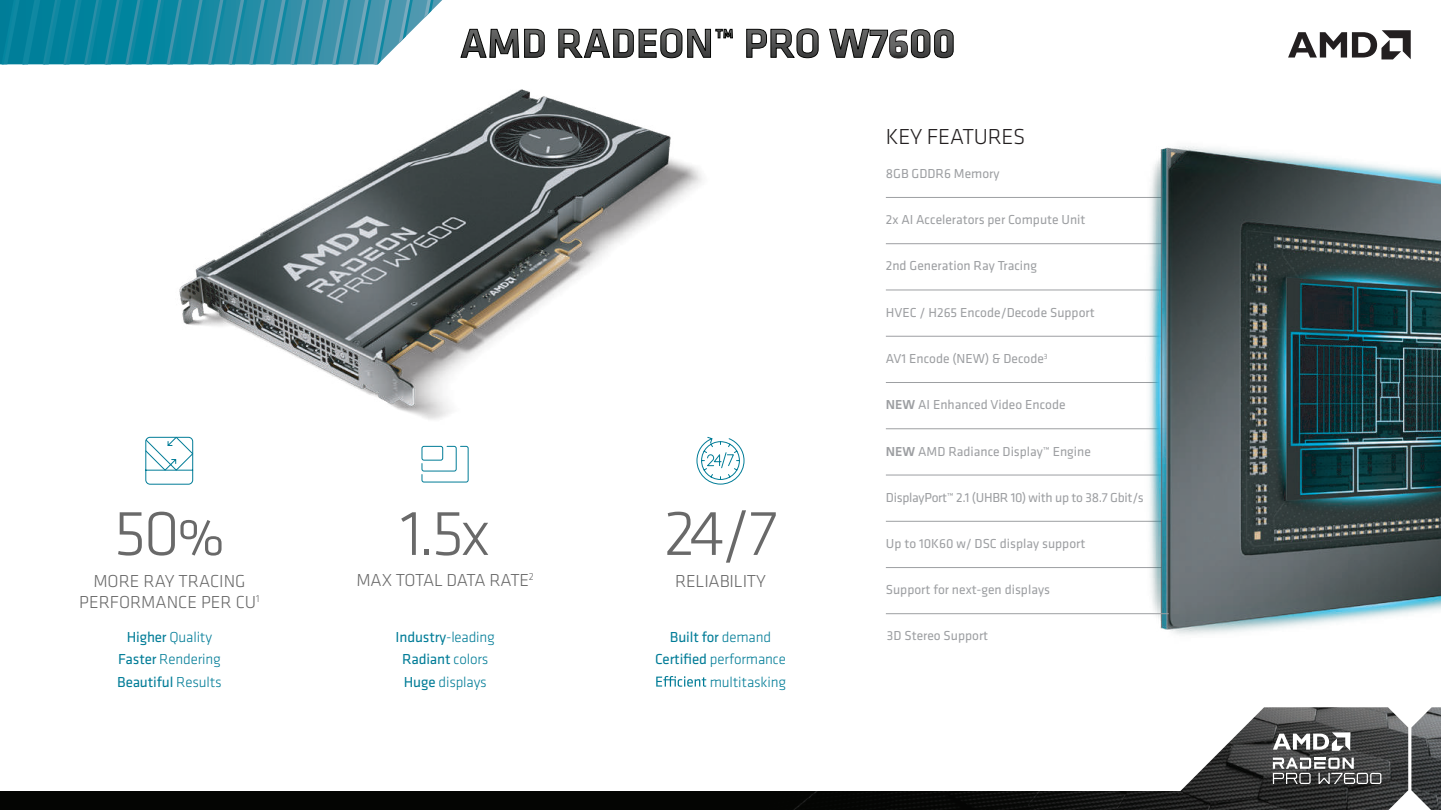
<style>
.page{position:relative;width:1441px;height:810px;background:#fff}
.page>*{position:absolute;margin:0;border:0;box-sizing:border-box;transform-origin:0 0}
.t1{font:300 66px "Klavika";color:#696969}
.t2{font:300 22.5px "Klavika";letter-spacing:-.01em;color:#231f20}
.t3{font:300 18px/21px "Klavika";letter-spacing:-.005em;color:#696969;text-align:center}
.t4{font:300 18px "Klavika";letter-spacing:-.03em;color:#696969}
.t5{font:300 15px/22.2px "Klavika";letter-spacing:-.01em;color:#007c97;text-align:center}
.t6{font:15px "Klavika";letter-spacing:-.01em;color:#007c97}
.t7{font:13.5px "Klavika";color:#9d9fa2}
.t8{font:13.5px "Klavika";letter-spacing:-.02em;color:#9d9fa2}
.s1{font-weight:400}
.s2{font-weight:300}
.s3{font-weight:500}
</style>
<div class="page">
<img style="left:141px;top:58px;width:666px;height:406px">
<div style="left:0;top:792px;width:1203px;height:18px;background:#040503"></div>
<img style="left:794px;top:792px;width:354px;height:18px">
<img style="left:1148px;top:707px;width:292px;height:103px">
<svg style="left:0;top:0;width:442px;height:64px;background:#2f93aa"></svg>
<svg style="left:460px;top:28px;width:273px;height:30px"></svg>
<svg style="left:746px;top:28px;width:72px;height:30px"></svg>
<svg style="left:1288px;top:30px;width:122px;height:29px"></svg>
<svg style="left:1272px;top:732px;width:77px;height:19px"></svg>
<svg style="left:1272px;top:758px;width:109px;height:26px"></svg>
<hr style="left:885px;top:197px;width:318px;height:1px;background:#9d9fa2">
<hr style="left:885px;top:243px;width:318px;height:1px;background:#9d9fa2">
<hr style="left:885px;top:290px;width:318px;height:1px;background:#9d9fa2">
<hr style="left:885px;top:336px;width:318px;height:1px;background:#9d9fa2">
<hr style="left:885px;top:382px;width:318px;height:1px;background:#9d9fa2">
<hr style="left:885px;top:428px;width:318px;height:1px;background:#9d9fa2">
<hr style="left:885px;top:475px;width:318px;height:1px;background:#9d9fa2">
<hr style="left:885px;top:521px;width:318px;height:1px;background:#9d9fa2">
<hr style="left:885px;top:567px;width:318px;height:1px;background:#9d9fa2">
<img style="left:1127px;top:146px;width:313px;height:489px">
<svg style="left:180px;top:520px;width:41px;height:36px"></svg>
<svg style="left:421px;top:446px;width:48px;height:37px"></svg>
<svg style="left:145px;top:436px;width:49px;height:49px"></svg>
<svg style="left:656px;top:676px;width:50px;height:11px"></svg>
<svg style="left:696px;top:436px;width:48px;height:49px"></svg>
<svg style="left:829px;top:28px;width:124px;height:31px"></svg>
<hr style="left:885px;top:613px;width:283px;height:1px;background:#9d9fa2">
<h1 class="t1" style="left:114px;top:493px;width:68px">50</h1>
<h1 class="t1" style="left:400px;top:493px;width:91px">1.5x</h1>
<h3 class="t3" style="left:79px;top:570px;width:182px">MORE RAY TRACING<br>PERFORMANCE PER CU<sup>1</sup></h3>
<h3 class="t4" style="left:356px;top:570px;width:179px">MAX TOTAL DATA RATE<sup>2</sup></h3>
<p class="t5" style="left:117px;top:626px;width:106px"><span class="s1">Higher</span> Quality<br><span class="s1">Faster</span> Rendering<br><span class="s1">Beautiful</span> Results</p>
<p class="t5" style="left:395px;top:626px;width:101px"><span class="s1">Industry</span>-leading<br><span class="s1">Radiant</span> colors<br><span class="s1">Huge</span> displays</p>
<h1 class="t1" style="left:663px;top:493px;width:115px">24/7</h1>
<h3 class="t3" style="left:675px;top:570px;width:92px">RELIABILITY</h3>
<p class="t6" style="left:670px;top:627px;width:103px">Built for <span class="s2">demand</span></p>
<p class="t5" style="left:655px;top:648px;width:132px"><span class="s1">Certified</span> performance</p>
<p class="t5" style="left:709px;top:670px;width:78px">multitasking</p>
<h2 class="t2" style="left:885px;top:123px;width:141px">KEY FEATURES</h2>
<p class="t7" style="left:885px;top:165px;width:115px">8GB GDDR6 Memory</p>
<p class="t7" style="left:885px;top:211px;width:201px">2x AI Accelerators per Compute Unit</p>
<p class="t7" style="left:885px;top:257px;width:153px">2nd Generation Ray Tracing</p>
<p class="t7" style="left:885px;top:303px;width:210px">HVEC / H265 Encode/Decode Support</p>
<p class="t7" style="left:885px;top:350px;width:163px">AV1 Encode (NEW) &amp; Decode<sup>3</sup></p>
<p class="t7" style="left:885px;top:396px;width:181px"><span class="s3">NEW</span> AI Enhanced Video Encode</p>
<p class="t7" style="left:885px;top:442px;width:206px"><span class="s3">NEW</span> AMD Radiance Display™ Engine</p>
<p class="t8" style="left:885px;top:488px;width:259px">DisplayPort™ 2.1 (UHBR 10) with up to 38.7 Gbit/s</p>
<p class="t7" style="left:885px;top:535px;width:201px">Up to 10K60 w/ DSC display support</p>
<p class="t7" style="left:885px;top:581px;width:166px">Support for next-gen displays</p>
<p class="t7" style="left:886px;top:627px;width:103px">3D Stereo Support</p>
</div>
